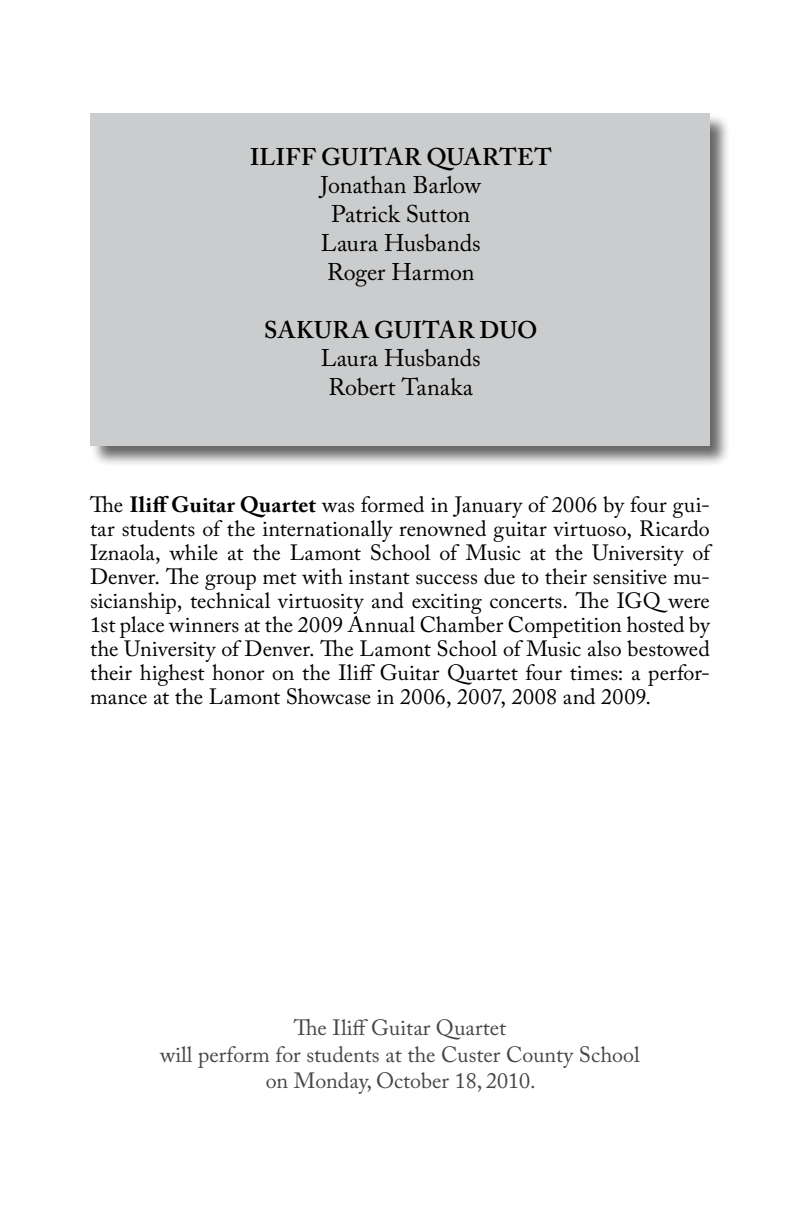
<style>
.page{position:relative;width:792px;height:1224px;background:#fff}
.page>*{position:absolute;margin:0;border:0;box-sizing:border-box;transform-origin:0 0}
.t1{font:24px/28.8px "Adobe Caslon Pro";color:#000;text-align:center}
.t2{font:600 24px "Adobe Caslon Pro";letter-spacing:.015em;color:#000}
.t3{font:22px/24px "Adobe Caslon Pro";letter-spacing:.01em;color:#000;text-align:justify}
.t4{font:22px/26.4px "Adobe Caslon Pro";color:#474747;text-align:center}
.s1{font-weight:700}
</style>
<div class="page">
<div style="left:90px;top:113px;width:642px;height:354px;background:#000;opacity:.75"></div>
<div style="left:90px;top:113px;width:620px;height:332px;background:#cbcccd"></div>
<p class="t2" style="left:250px;top:142px;width:303px">ILIFF GUITAR QUARTET</p>
<p class="t1" style="left:321px;top:171px;width:162px">Jonathan Barlow<br>Patrick Sutton<br>Laura Husbands<br>Roger Harmon</p>
<p class="t2" style="left:264px;top:315px;width:275px">SAKURA GUITAR DUO</p>
<p class="t1" style="left:321px;top:344px;width:161px">Laura Husbands<br>Robert Tanaka</p>
<p class="t3" style="left:90px;top:492px;width:622px">The <span class="s1">Iliff Guitar Quartet</span> was formed in January of 2006 by four gui&shy;tar students of the internationally renowned guitar virtuoso, Ricardo Iznaola, while at the Lamont School of Music at the University of Denver. The group met with instant success due to their sensitive mu&shy;sicianship, technical virtuosity and exciting concerts. The IGQ were 1st place winners at the 2009 Annual Chamber Competition hosted by the University of Denver. The Lamont School of Music also bestowed their highest honor on the Iliff Guitar Quartet four times: a perfor&shy;mance at the Lamont Showcase in 2006, 2007, 2008 and 2009.</p>
<p class="t4" style="left:160px;top:1014px;width:481px">The Iliff Guitar Quartet<br>will perform for students at the Custer County School on Monday, October 18, 2010.</p>
</div>
